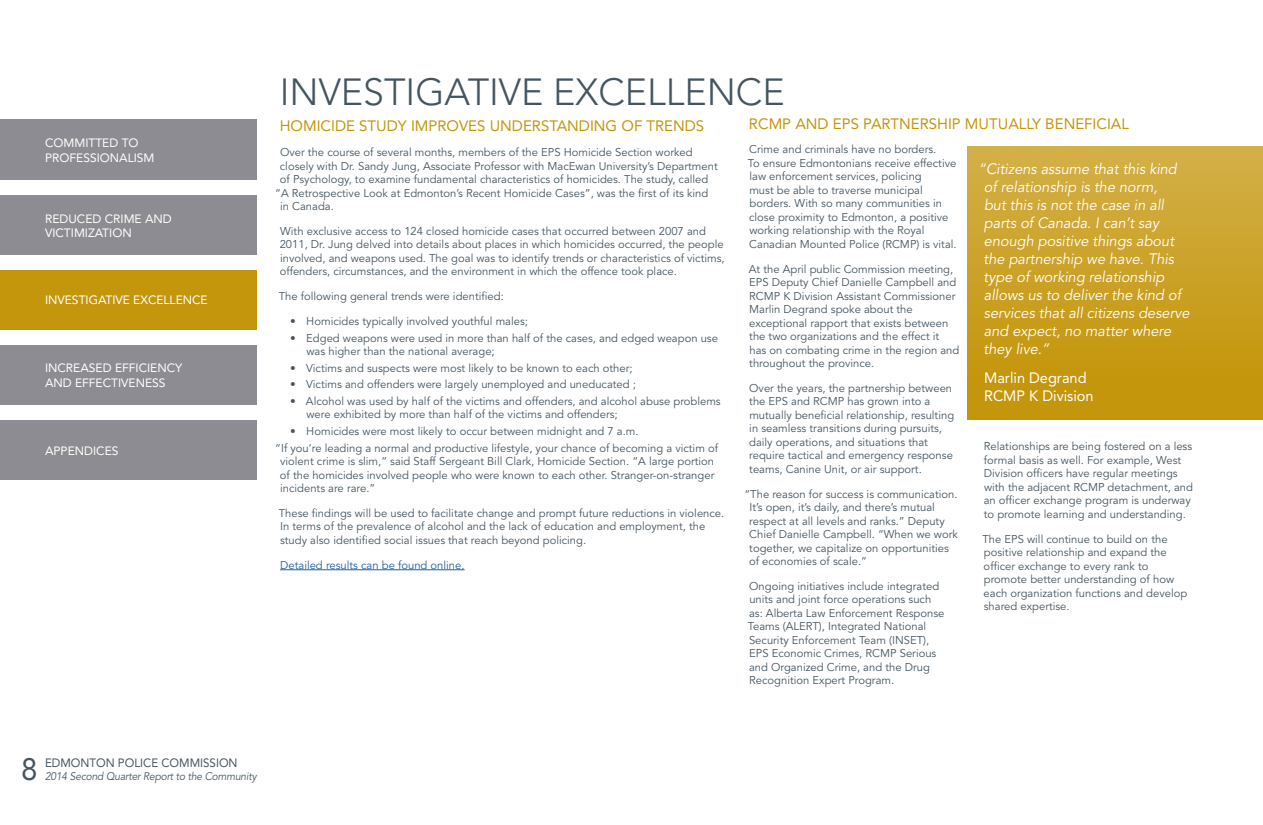
<style>
.page{position:relative;width:1263px;height:825px;background:#fff}
.page>*{position:absolute;margin:0;border:0;box-sizing:border-box;transform-origin:0 0}
.t1{font:300 37.5px "Avenir";color:#455560}
.t2{font:30.75px "Avenir";color:#455560;scale:.96 1}
.t3{font:italic 15px/18px "Avenir";color:#fff}
.t4{font:15px "Avenir";color:#c4960c}
.t5{font:15px/18px "Avenir";color:#fff}
.t6{font:12px/14.4px "Avenir";color:#fff}
.t7{font:12px "Avenir";color:#455560;scale:.96 1}
.t8{font:11.25px/13.5px "Avenir";color:#455560}
.t9{font:11.25px "Avenir";color:#215e9e}
.t10{font:italic 11px "Avenir";letter-spacing:-.015em;color:#455560;scale:.93 1}
</style>
<div class="page">
<div style="left:0;top:120px;width:257px;height:60px;background:#8d8c92"></div>
<div style="left:0;top:195px;width:257px;height:60px;background:#8d8c92"></div>
<div style="left:0;top:270px;width:257px;height:60px;background:#c4960c"></div>
<div style="left:0;top:420px;width:257px;height:60px;background:#8d8c92"></div>
<div style="left:0;top:345px;width:257px;height:60px;background:#8d8c92"></div>
<div style="left:968px;top:147px;width:294px;height:273px;background:linear-gradient(to bottom,#d3af47,#c29304)"></div>
<hr style="left:280px;top:569px;width:184px;height:1px;background:#215e9e">
<p class="t6" style="left:45px;top:136px;width:111px">COMMITTED TO<br>PROFESSIONALISM</p>
<p class="t6" style="left:45px;top:211px;width:128px">REDUCED CRIME AND<br>VICTIMIZATION</p>
<p class="t6" style="left:45px;top:293px;width:164px">INVESTIGATIVE EXCELLENCE</p>
<p class="t6" style="left:45px;top:361px;width:139px">INCREASED EFFICIENCY<br>AND EFFECTIVENESS</p>
<p class="t6" style="left:45px;top:443px;width:75px">APPENDICES</p>
<h1 class="t1" style="left:280px;top:70px;width:506px">INVESTIGATIVE EXCELLENCE</h1>
<h3 class="t4" style="left:749px;top:115px;width:381px">RCMP AND EPS PARTNERSHIP MUTUALLY BENEFICIAL</h3>
<p class="t8" style="left:748px;top:143px;width:210px">Crime and criminals have no borders.<br>To ensure Edmontonians receive effective law enforcement services, policing<br>must be able to traverse municipal borders. With so many communities in close proximity to Edmonton, a positive working relationship with the Royal Canadian Mounted Police (RCMP) is vital.</p>
<p class="t8" style="left:749px;top:262px;width:212px">At the April public Commission meeting, EPS Deputy Chief Danielle Campbell and RCMP K Division Assistant Commissioner Marlin Degrand spoke about the exceptional rapport that exists between the two organizations and the effect it<br>has on combating crime in the region and throughout the province.</p>
<p class="t8" style="left:749px;top:382px;width:206px">Over the years, the partnership between the EPS and RCMP has grown into a mutually beneficial relationship, resulting in seamless transitions during pursuits, daily operations, and situations that require tactical and emergency response teams, Canine Unit, or air support.</p>
<p class="t8" style="left:749px;top:487px;width:210px;text-indent:-5px">“The reason for success is communication.<br>It’s open, it’s daily, and there’s mutual respect at all levels and ranks.” Deputy Chief Danielle Campbell. “When we work together, we capitalize on opportunities of economies of scale.”</p>
<p class="t8" style="left:748px;top:580px;width:198px">Ongoing initiatives include integrated units and joint force operations such as: Alberta Law Enforcement Response Teams (ALERT), Integrated National Security Enforcement Team (INSET), EPS Economic Crimes, RCMP Serious and Organized Crime, and the Drug Recognition Expert Program.</p>
<h3 class="t4" style="left:280px;top:117px;width:426px">HOMICIDE STUDY IMPROVES UNDERSTANDING OF TRENDS</h3>
<p class="t8" style="left:280px;top:146px;width:414px">Over the course of several months, members of the EPS Homicide Section worked</p>
<p class="t8" style="left:280px;top:159px;width:439px">closely with Dr. Sandy Jung, Associate Professor with MacEwan University’s Department</p>
<p class="t8" style="left:280px;top:173px;width:430px">of Psychology, to examine fundamental characteristics of homicides. The study, called</p>
<p class="t8" style="left:275px;top:186px;width:434px">“A Retrospective Look at Edmonton’s Recent Homicide Cases”, was the first of its kind</p>
<p class="t8" style="left:280px;top:200px;width:55px">in Canada.</p>
<p class="t8" style="left:280px;top:225px;width:446px">With exclusive access to 124 closed homicide cases that occurred between 2007 and 2011, Dr. Jung delved into details about places in which homicides occurred, the people involved, and weapons used. The goal was to identify trends or characteristics of victims, offenders, circumstances, and the environment in which the offence took place.</p>
<p class="t8" style="left:279px;top:290px;width:226px">The following general trends were identified:</p>
<p class="t8" style="left:290px;top:315px;width:239px">• Homicides typically involved youthful males;</p>
<p class="t8" style="left:306px;top:331px;width:413px;text-indent:-16px">• Edged weapons were used in more than half of the cases, and edged weapon use was higher than the national average;</p>
<p class="t8" style="left:290px;top:361px;width:344px">• Victims and suspects were most likely to be known to each other;</p>
<p class="t8" style="left:290px;top:378px;width:347px">• Victims and offenders were largely unemployed and uneducated ;</p>
<p class="t8" style="left:306px;top:395px;width:416px;text-indent:-16px">• Alcohol was used by half of the victims and offenders, and alcohol abuse problems were exhibited by more than half of the victims and offenders;</p>
<p class="t8" style="left:275px;top:423px;width:444px;line-height:16.6px;text-indent:15px">• Homicides were most likely to occur between midnight and 7 a.m.<br>“If you’re leading a normal and productive lifestyle, your chance of becoming a victim of</p>
<p class="t8" style="left:280px;top:455px;width:436px;text-align:justify">violent crime is slim,” said Staff Sergeant Bill Clark, Homicide Section. “A large portion of the homicides involved people who were known to each other. Stranger-on-stranger incidents are rare.”</p>
<p class="t8" style="left:279px;top:507px;width:447px">These findings will be used to facilitate change and prompt future reductions in violence.<br>In terms of the prevalence of alcohol and the lack of education and employment, the study also identified social issues that reach beyond policing.</p>
<p class="t9" style="left:280px;top:558px;width:186px">Detailed results can be found online.</p>
<p class="t3" style="left:983px;top:160px;width:207px;text-indent:-5px">“Citizens assume that this kind of relationship is the norm,<br>but this is not the case in all parts of Canada. I can’t say enough positive things about the partnership we have. This type of working relationship allows us to deliver the kind of services that all citizens deserve and expect, no matter where they live.”</p>
<h3 class="t5" style="left:984px;top:369px;width:111px">Marlin Degrand<br>RCMP K Division</h3>
<p class="t8" style="left:983px;top:440px;width:211px">Relationships are being fostered on a less formal basis as well. For example, West Division officers have regular meetings with the adjacent RCMP detachment, and an officer exchange program is underway to promote learning and understanding.</p>
<p class="t8" style="left:982px;top:532px;width:206px">The EPS will continue to build on the positive relationship and expand the officer exchange to every rank to promote better understanding of how each organization functions and develop shared expertise.</p>
<h2 class="t2" style="left:21px;top:751px;width:19px">8</h2>
<p class="t7" style="left:45px;top:756px;width:202px">EDMONTON POLICE COMMISSION</p>
<p class="t10" style="left:45px;top:770px;width:229px">2014 Second Quarter Report to the Community</p>
</div>
